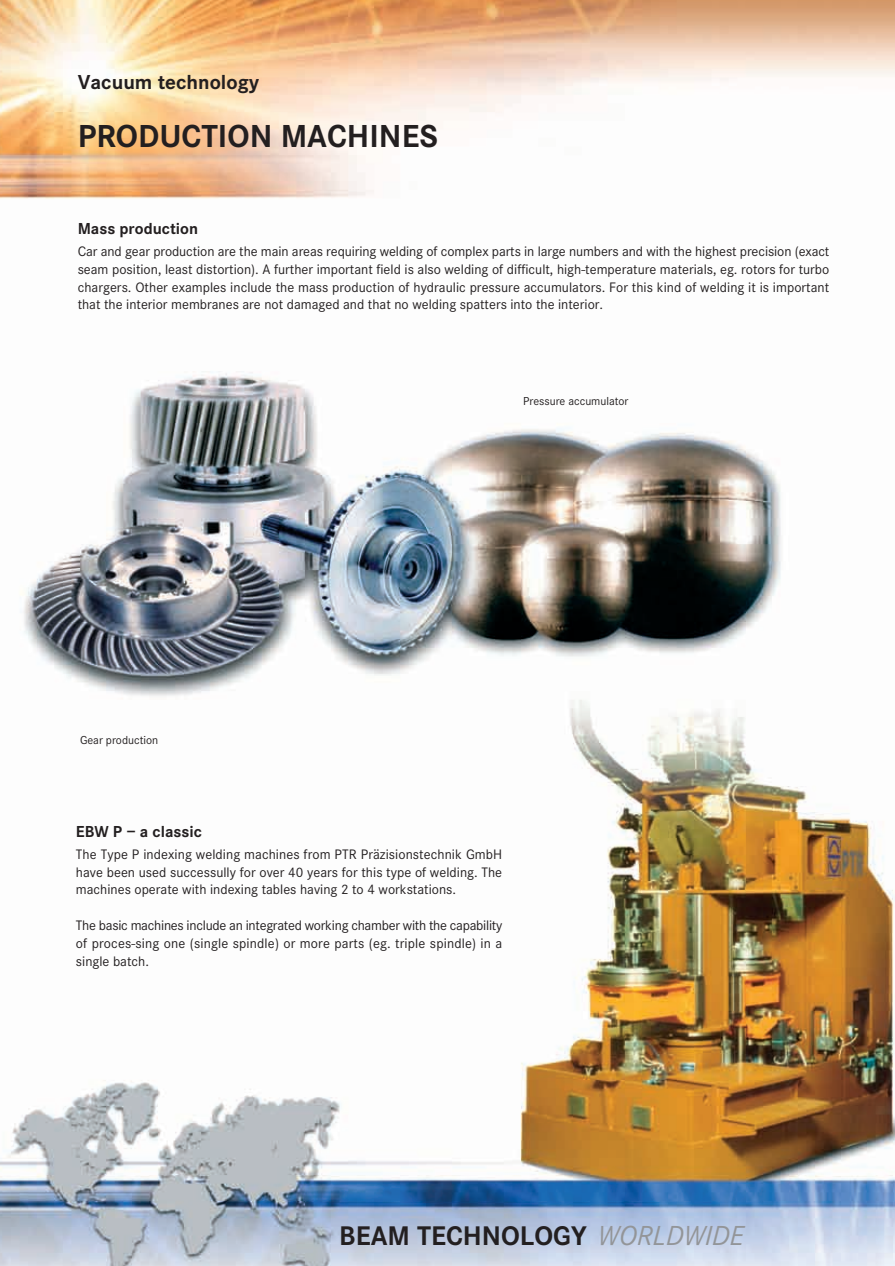
<style>
.page{position:relative;width:895px;height:1266px;background:#fff}
.page>*{position:absolute;margin:0;border:0;box-sizing:border-box;transform-origin:0 0}
.t1{font:700 33px "Corporate S";color:#231f20}
.t2{font:700 27.9px "Corporate S";color:#231f20}
.t3{font:700 21px "Corporate S";color:#231f20}
.t4{font:700 16.5px "Corporate S";color:#231f20}
.t5{font:14.25px/17.9px "Corporate S";color:#231f20;text-align:justify}
.t6{font:12px "Corporate S";color:#231f20}
.s1{font-weight:400;font-style:italic;font-size:28.5px;color:#939598}
</style>
<div class="page">
<img style="left:0;top:0;width:895px;height:1265px">
<h3 class="t3" style="left:78px;top:74px;width:183px">Vacuum technology</h3>
<h1 class="t1" style="left:78px;top:123px;width:362px">PRODUCTION MACHINES</h1>
<p class="t4" style="left:78px;top:222px;width:122px">Mass production</p>
<p class="t5" style="left:78px;top:243px;width:753px">Car and gear production are the main areas requiring welding of complex parts in large numbers and with the highest precision (exact seam position, least distortion). A further important field is also welding of difficult, high-temperature materials, eg. rotors for turbo chargers. Other examples include the mass production of hydraulic pressure accumulators. For this kind of welding it is important that the interior membranes are not damaged and that no welding spatters into the interior.</p>
<p class="t6" style="left:523px;top:396px;width:107px">Pressure accumulator</p>
<p class="t6" style="left:80px;top:735px;width:80px">Gear production</p>
<p class="t4" style="left:76px;top:825px;width:128px">EBW P – a classic</p>
<p class="t5" style="left:76px;top:846px;width:428px">The Type P indexing welding machines from PTR Präzisionstechnik GmbH have been used successully for over 40 years for this type of welding. The machines operate with indexing tables having 2 to 4 workstations.</p>
<p class="t5" style="left:76px;top:917px;width:428px">The basic machines include an integrated working chamber with the capability of proces-sing one (single spindle) or more parts (eg. triple spindle) in a single batch.</p>
<h2 class="t2" style="left:339px;top:1225px;width:406px">BEAM TECHNOLOGY <span class="s1">WORLDWIDE</span></h2>
</div>
